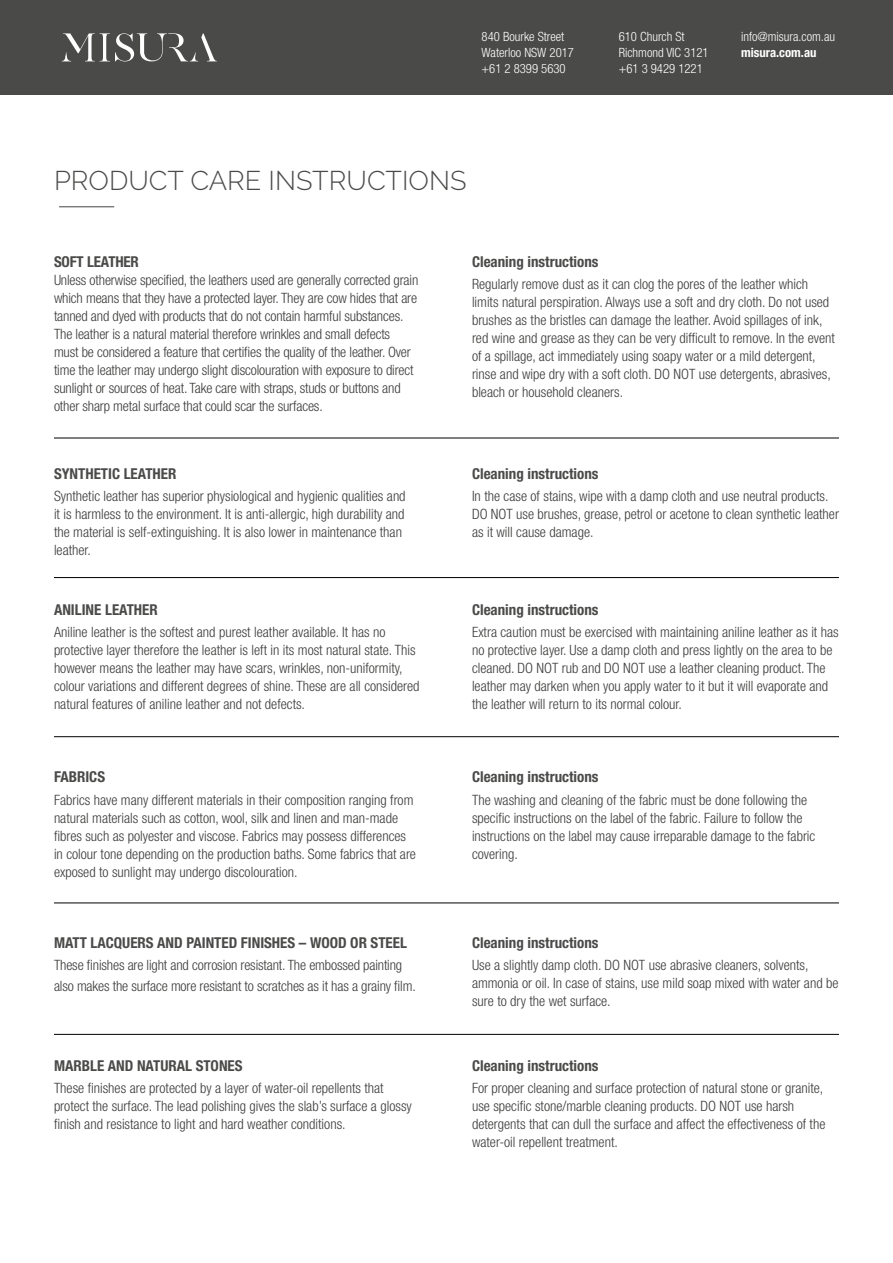
<style>
.page{position:relative;width:893px;height:1263px;background:#fff}
.page>*{position:absolute;margin:0;border:0;box-sizing:border-box;transform-origin:0 0}
.t1{font:300 27px "Raleway";color:#4a4a49}
.t2{font:700 condensed 15px "Helvetica Neue LT Std";color:#4a4a49}
.t3{font:300 condensed 14.25px/18px "Helvetica Neue LT Std";color:#3c3c3b}
.t4{font:300 condensed 12.75px/15.6px "Helvetica Neue";color:#fff}
.t5{font:700 condensed 12.75px "Helvetica Neue LT Std";color:#fff}
</style>
<div class="page">
<hr style="left:59px;top:206px;width:55px;height:1px;background:#4a4a49">
<div style="left:0;top:0;width:893px;height:95px;background:#4a4a49"></div>
<svg style="left:62px;top:33px;width:155px;height:28px"></svg>
<hr style="left:54px;top:438px;width:785px;height:1px;background:#000">
<hr style="left:54px;top:577px;width:785px;height:1px;background:#000">
<hr style="left:54px;top:736px;width:785px;height:1px;background:#000">
<hr style="left:54px;top:902px;width:785px;height:1px;background:#000">
<hr style="left:54px;top:1034px;width:785px;height:1px;background:#000">
<p class="t4" style="left:482px;top:29px;width:94px">840 Bourke Street<br>Waterloo NSW 2017 +61 2 8399 5630</p>
<h1 class="t1" style="left:54px;top:165px;width:414px">PRODUCT CARE INSTRUCTIONS</h1>
<p class="t4" style="left:619px;top:29px;width:92px">610 Church St<br>Richmond VIC 3121 +61 3 9429 1221</p>
<p class="t4" style="left:741px;top:29px;width:96px">info@misura.com.au</p>
<p class="t5" style="left:741px;top:45px;width:77px">misura.com.au</p>
<p class="t2" style="left:54px;top:252px;width:86px">SOFT LEATHER</p>
<p class="t3" style="left:54px;top:271px;width:366px">Unless otherwise specified, the leathers used are generally corrected grain which means that they have a protected layer. They are cow hides that are tanned and dyed with products that do not contain harmful substances.<br>The leather is a natural material therefore wrinkles and small defects must be considered a feature that certifies the quality of the leather. Over time the leather may undergo slight discolouration with exposure to direct sunlight or sources of heat. Take care with straps, studs or buttons and other sharp metal surface that could scar the surfaces.</p>
<p class="t2" style="left:54px;top:465px;width:124px">SYNTHETIC LEATHER</p>
<p class="t3" style="left:54px;top:487px;width:353px">Synthetic leather has superior physiological and hygienic qualities and it is harmless to the environment. It is anti-allergic, high durability and the material is self-extinguishing. It is also lower in maintenance than leather.</p>
<p class="t2" style="left:54px;top:601px;width:105px">ANILINE LEATHER</p>
<p class="t3" style="left:54px;top:623px;width:367px">Aniline leather is the softest and purest leather available. It has no protective layer therefore the leather is left in its most natural state. This however means the leather may have scars, wrinkles, non-uniformity, colour variations and different degrees of shine. These are all considered natural features of aniline leather and not defects.</p>
<p class="t2" style="left:54px;top:768px;width:53px">FABRICS</p>
<p class="t3" style="left:54px;top:790px;width:364px">Fabrics have many different materials in their composition ranging from natural materials such as cotton, wool, silk and linen and man-made fibres such as polyester and viscose. Fabrics may possess differences in colour tone depending on the production baths. Some fabrics that are exposed to sunlight may undergo discolouration.</p>
<p class="t2" style="left:54px;top:934px;width:354px">MATT LACQUERS AND PAINTED FINISHES – WOOD OR STEEL</p>
<p class="t3" style="left:54px;top:955px;width:363px;line-height:21px">These finishes are light and corrosion resistant. The embossed painting also makes the surface more resistant to scratches as it has a grainy film.</p>
<p class="t2" style="left:54px;top:1056px;width:190px">MARBLE AND NATURAL STONES</p>
<p class="t3" style="left:54px;top:1079px;width:359px">These finishes are protected by a layer of water-oil repellents that protect the surface. The lead polishing gives the slab’s surface a glossy finish and resistance to light and hard weather conditions.</p>
<p class="t2" style="left:472px;top:252px;width:128px">Cleaning instructions</p>
<p class="t3" style="left:472px;top:275px;width:364px">Regularly remove dust as it can clog the pores of the leather which limits natural perspiration. Always use a soft and dry cloth. Do not used brushes as the bristles can damage the leather. Avoid spillages of ink, red wine and grease as they can be very difficult to remove. In the event of a spillage, act immediately using soapy water or a mild detergent, rinse and wipe dry with a soft cloth. DO NOT use detergents, abrasives, bleach or household cleaners.</p>
<p class="t2" style="left:472px;top:465px;width:128px">Cleaning instructions</p>
<p class="t3" style="left:472px;top:487px;width:368px">In the case of stains, wipe with a damp cloth and use neutral products.<br>DO NOT use brushes, grease, petrol or acetone to clean synthetic leather as it will cause damage.</p>
<p class="t2" style="left:472px;top:601px;width:128px">Cleaning instructions</p>
<p class="t3" style="left:472px;top:623px;width:368px">Extra caution must be exercised with maintaining aniline leather as it has no protective layer. Use a damp cloth and press lightly on the area to be cleaned. DO NOT rub and DO NOT use a leather cleaning product. The leather may darken when you apply water to it but it will evaporate and the leather will return to its normal colour.</p>
<p class="t2" style="left:472px;top:768px;width:128px">Cleaning instructions</p>
<p class="t3" style="left:472px;top:790px;width:345px">The washing and cleaning of the fabric must be done following the specific instructions on the label of the fabric. Failure to follow the instructions on the label may cause irreparable damage to the fabric covering.</p>
<p class="t2" style="left:472px;top:934px;width:128px">Cleaning instructions</p>
<p class="t3" style="left:472px;top:956px;width:368px">Use a slightly damp cloth. DO NOT use abrasive cleaners, solvents, ammonia or oil. In case of stains, use mild soap mixed with water and be sure to dry the wet surface.</p>
<p class="t2" style="left:472px;top:1056px;width:128px">Cleaning instructions</p>
<p class="t3" style="left:472px;top:1079px;width:355px">For proper cleaning and surface protection of natural stone or granite, use specific stone/marble cleaning products. DO NOT use harsh detergents that can dull the surface and affect the effectiveness of the water-oil repellent treatment.</p>
</div>
